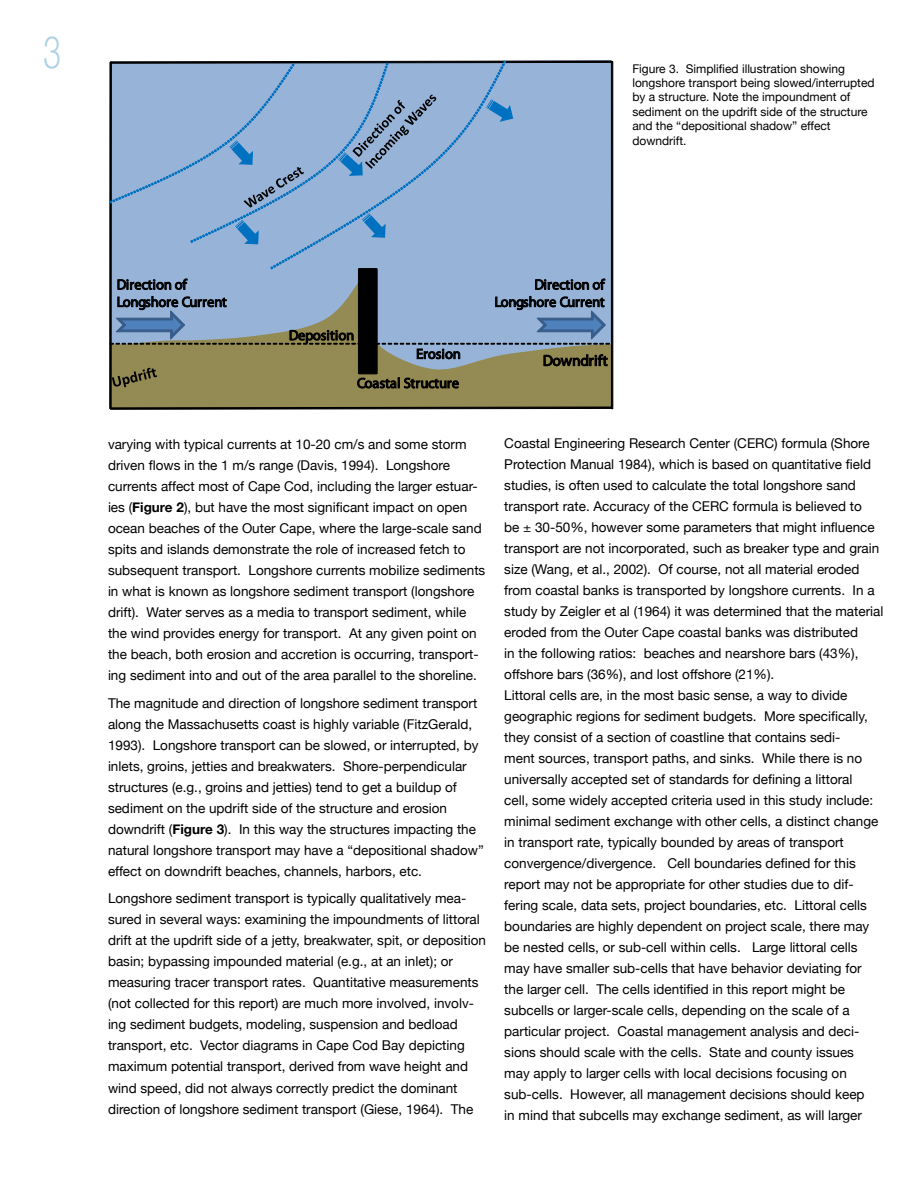
<style>
.page{position:relative;width:918px;height:1188px;background:#fff}
.page>*{position:absolute;margin:0;border:0;box-sizing:border-box;transform-origin:0 0}
.t1{font:300 45px "Helvetica Neue";color:#aed2e4;scale:.7 1}
.t2{font:15.3px "Myriad Pro";color:#000}
.t3{font:14.4px/17.2px "Myriad Pro";letter-spacing:-.005em;color:#000;text-align:right}
.t4{font:13.5px/21px "Helvetica Neue";color:#000}
.t5{font:12px/14.4px "Helvetica Neue";color:#000}
.s1{font-weight:700}
</style>
<div class="page">
<svg style="left:111px;top:60px;width:501px;height:209px;background:#9ab5d7"></svg>
<div style="left:110px;top:62px;width:1px;height:347px;border:1px solid #000"></div>
<div style="left:611px;top:62px;width:2px;height:347px;border:1px solid #000"></div>
<div style="left:271px;top:244px;width:235px;height:25px;background:#97b4d8"></div>
<svg style="left:110px;top:61px;width:501px;height:183px;background:#8eadd2"></svg>
<svg style="left:110px;top:269px;width:502px;height:141px;background:#838d88"></svg>
<h1 class="t1" style="left:43px;top:24px;width:27px">3</h1>
<p class="t5" style="left:632px;top:61px;width:244px">Figure 3. Simplified illustration showing longshore transport being slowed/interrupted by a structure. Note the impoundment of sediment on the updrift side of the structure and the “depositional shadow” effect downdrift.</p>
<p class="t3" style="left:117px;top:276px;width:111px;text-align:left">Direction of<br>Longshore Current</p>
<p class="t3" style="left:289px;top:326px;width:67px">Deposition</p>
<p class="t3" style="left:416px;top:345px;width:46px">Erosion</p>
<p class="t3" style="left:357px;top:374px;width:104px">Coastal Structure</p>
<p class="t3" style="left:495px;top:276px;width:111px">Direction of<br>Longshore Current</p>
<p class="t2" style="left:543px;top:351px;width:66px">Downdrift</p>
<p class="t4" style="left:108px;top:433px;width:379px">varying with typical currents at 10-20 cm/s and some storm driven flows in the 1 m/s range (Davis, 1994). Longshore currents affect most of Cape Cod, including the larger estuar&shy;ies (<span class="s1">Figure 2</span>), but have the most significant impact on open ocean beaches of the Outer Cape, where the large-scale sand spits and islands demonstrate the role of increased fetch to subsequent transport. Longshore currents mobilize sediments in what is known as longshore sediment transport (longshore drift). Water serves as a media to transport sediment, while the wind provides energy for transport. At any given point on the beach, both erosion and accretion is occurring, transport&shy;ing sediment into and out of the area parallel to the shoreline.</p>
<p class="t4" style="left:108px;top:692px;width:377px">The magnitude and direction of longshore sediment transport along the Massachusetts coast is highly variable (FitzGerald, 1993). Longshore transport can be slowed, or interrupted, by inlets, groins, jetties and breakwaters. Shore-perpendicular structures (e.g., groins and jetties) tend to get a buildup of sediment on the updrift side of the structure and erosion downdrift (<span class="s1">Figure 3</span>). In this way the structures impacting the natural longshore transport may have a “depositional shadow” effect on downdrift beaches, channels, harbors, etc.</p>
<p class="t4" style="left:108px;top:888px;width:380px">Longshore sediment transport is typically qualitatively mea&shy;sured in several ways: examining the impoundments of littoral drift at the updrift side of a jetty, breakwater, spit, or deposition basin; bypassing impounded material (e.g., at an inlet); or measuring tracer transport rates. Quantitative measurements (not collected for this report) are much more involved, involv&shy;ing sediment budgets, modeling, suspension and bedload transport, etc. Vector diagrams in Cape Cod Bay depicting maximum potential transport, derived from wave height and wind speed, did not always correctly predict the dominant direction of longshore sediment transport (Giese, 1964). The</p>
<p class="t4" style="left:504px;top:433px;width:381px">Coastal Engineering Research Center (CERC) formula (Shore Protection Manual 1984), which is based on quantitative field studies, is often used to calculate the total longshore sand transport rate. Accuracy of the CERC formula is believed to<br>be ± 30-50%, however some parameters that might influence transport are not incorporated, such as breaker type and grain size (Wang, et al., 2002). Of course, not all material eroded from coastal banks is transported by longshore currents. In a study by Zeigler et al (1964) it was determined that the material eroded from the Outer Cape coastal banks was distributed<br>in the following ratios: beaches and nearshore bars (43%), offshore bars (36%), and lost offshore (21%).<br>Littoral cells are, in the most basic sense, a way to divide geographic regions for sediment budgets. More specifically, they consist of a section of coastline that contains sedi-<br>ment sources, transport paths, and sinks. While there is no universally accepted set of standards for defining a littoral<br>cell, some widely accepted criteria used in this study include: minimal sediment exchange with other cells, a distinct change in transport rate, typically bounded by areas of transport convergence/divergence. Cell boundaries defined for this report may not be appropriate for other studies due to dif&shy;fering scale, data sets, project boundaries, etc. Littoral cells boundaries are highly dependent on project scale, there may be nested cells, or sub-cell within cells. Large littoral cells may have smaller sub-cells that have behavior deviating for the larger cell. The cells identified in this report might be subcells or larger-scale cells, depending on the scale of a particular project. Coastal management analysis and deci&shy;sions should scale with the cells. State and county issues<br>may apply to larger cells with local decisions focusing on sub-cells. However, all management decisions should keep<br>in mind that subcells may exchange sediment, as will larger</p>
</div>
